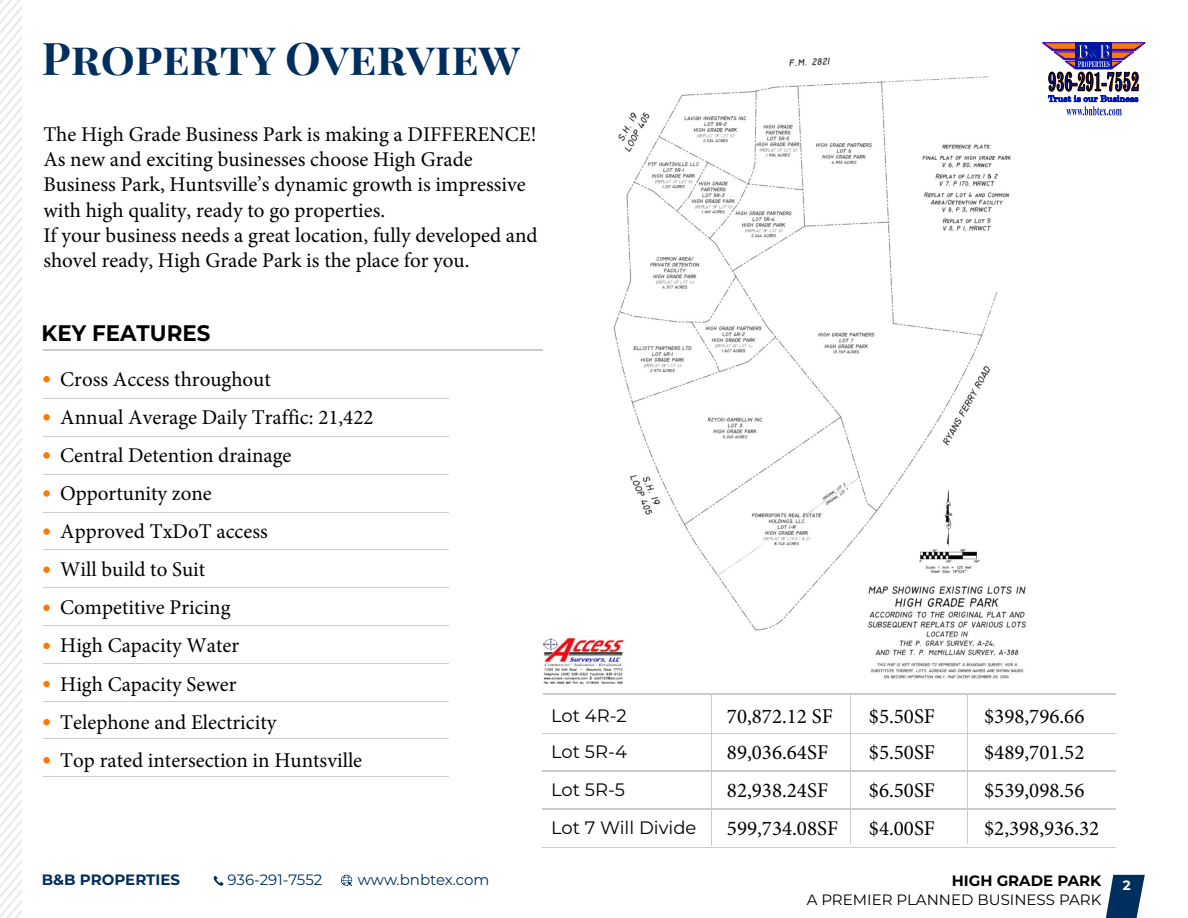
<style>
.page{position:relative;width:1188px;height:918px;background:#fff}
.page>*{position:absolute;margin:0;border:0;box-sizing:border-box;transform-origin:0 0}
.t1{font:700 45px "Playfair Display SC";color:#002e5d}
.t2{font:700 22.5px "Montserrat";color:#000;scale:.95 1}
.t3{font:21px/38.1px "Minion Pro";color:#000}
.t4{font:18px/36.5px "Montserrat";color:#000}
.t5{font:15px "Montserrat";color:#000}
.t6{font:15px "Montserrat";color:#002e5d}
.t7{font:700 15px "Montserrat";color:#002e5d}
.t8{font:700 15px "Montserrat";color:#000}
.t9{font:700 13.5px "Montserrat";color:#fff}
</style>
<div class="page">
<svg style="left:1106px;top:875px;width:39px;height:43px"></svg>
<svg style="left:213px;top:876px;width:11px;height:10px"></svg>
<svg style="left:341px;top:875px;width:11px;height:11px"></svg>
<svg style="left:0;top:0;width:22px;height:918px"></svg>
<img style="left:1043px;top:43px;width:102px;height:72px">
<hr style="left:43px;top:350px;width:503px;height:1px;background:#ccc">
<hr style="left:43px;top:398px;width:406px;height:1px;background:#ccc">
<hr style="left:43px;top:436px;width:406px;height:1px;background:#ccc">
<hr style="left:43px;top:474px;width:406px;height:1px;background:#ccc">
<hr style="left:43px;top:512px;width:406px;height:1px;background:#ccc">
<hr style="left:43px;top:549px;width:406px;height:1px;background:#ccc">
<hr style="left:43px;top:587px;width:406px;height:1px;background:#ccc">
<hr style="left:43px;top:625px;width:406px;height:1px;background:#ccc">
<hr style="left:43px;top:663px;width:406px;height:1px;background:#ccc">
<hr style="left:43px;top:701px;width:406px;height:1px;background:#ccc">
<hr style="left:43px;top:739px;width:406px;height:1px;background:#ccc">
<hr style="left:43px;top:776px;width:406px;height:1px;background:#ccc">
<img style="left:543px;top:57px;width:483px;height:626px">
<hr style="left:544px;top:693px;width:572px;height:2px;background:#ccc">
<hr style="left:542px;top:733px;width:574px;height:1px;background:#ccc">
<hr style="left:542px;top:771px;width:574px;height:1px;background:#ccc">
<hr style="left:542px;top:810px;width:574px;height:1px;background:#ccc">
<hr style="left:542px;top:770px;width:574px;height:1px;background:#ccc">
<hr style="left:542px;top:808px;width:574px;height:1px;background:#ccc">
<hr style="left:542px;top:847px;width:574px;height:1px;background:#ccc">
<hr style="left:967px;top:693px;width:1px;height:151px;background:#ccc">
<hr style="left:850px;top:693px;width:1px;height:151px;background:#ccc">
<hr style="left:711px;top:693px;width:1px;height:153px;background:#ccc">
<div style="left:43px;top:376px;width:7px;height:6px;background:#ff7800;border-radius:50%"></div>
<div style="left:43px;top:414px;width:7px;height:7px;background:#ff7800;border-radius:50%"></div>
<div style="left:43px;top:452px;width:7px;height:7px;background:#ff7800;border-radius:50%"></div>
<svg style="left:43px;top:490px;width:7px;height:7px"></svg>
<div style="left:43px;top:528px;width:7px;height:7px;background:#ff7800;border-radius:50%"></div>
<div style="left:43px;top:566px;width:7px;height:7px;background:#ff7800;border-radius:50%"></div>
<div style="left:43px;top:605px;width:7px;height:6px;background:#ff7800;border-radius:50%"></div>
<div style="left:43px;top:643px;width:7px;height:6px;background:#ff7800;border-radius:50%"></div>
<div style="left:43px;top:681px;width:7px;height:6px;background:#ff7800;border-radius:50%"></div>
<div style="left:43px;top:719px;width:7px;height:6px;background:#ff7800;border-radius:50%"></div>
<div style="left:43px;top:757px;width:7px;height:6px;background:#ff7800;border-radius:50%"></div>
<h1 class="t1" style="left:42px;top:26px;width:480px">Property Overview</h1>
<p class="t3" style="left:43px;top:122px;width:496px;line-height:25.2px">The High Grade Business Park is making a DIFFERENCE!<br>As new and exciting businesses choose High Grade Business Park, Huntsville’s dynamic growth is impressive with high quality, ready to go properties.<br>If your business needs a great location, fully developed and shovel ready, High Grade Park is the place for you.</p>
<p class="t2" style="left:42px;top:319px;width:179px">KEY FEATURES</p>
<p class="t3" style="left:60px;top:360px;width:315px">Cross Access throughout<br>Annual Average Daily Traffic: 21,422<br>Central Detention drainage<br>Opportunity zone<br>Approved TxDoT access<br>Will build to Suit<br>Competitive Pricing<br>High Capacity Water<br>High Capacity Sewer<br>Telephone and Electricity<br>Top rated intersection in Huntsville</p>
<p class="t4" style="left:551px;top:697px;width:77px">Lot 4R-2<br>Lot 5R-4</p>
<p class="t4" style="left:551px;top:771px;width:147px;line-height:38.1px">Lot 5R-5<br>Lot 7 Will Divide</p>
<p class="t3" style="left:727px;top:697px;width:113px;line-height:37.5px">70,872.12 SF<br>89,036.64SF<br>82,938.24SF<br>599,734.08SF</p>
<p class="t3" style="left:869px;top:697px;width:68px;line-height:37.5px;text-align:justify">$5.50SF $5.50SF $6.50SF $4.00SF</p>
<p class="t3" style="left:984px;top:697px;width:117px;line-height:37.5px">$398,796.66 $489,701.52 $539,098.56 $2,398,936.32</p>
<p class="t6" style="left:228px;top:871px;width:96px">936-291-7552</p>
<p class="t6" style="left:358px;top:871px;width:133px">www.bnbtex.com</p>
<p class="t8" style="left:952px;top:871px;width:151px">HIGH GRADE PARK</p>
<p class="t5" style="left:807px;top:890px;width:296px">A PREMIER PLANNED BUSINESS PARK</p>
<p class="t7" style="left:42px;top:871px;width:140px">B&amp;B PROPERTIES</p>
<p class="t9" style="left:1123px;top:877px;width:9px">2</p>
</div>
